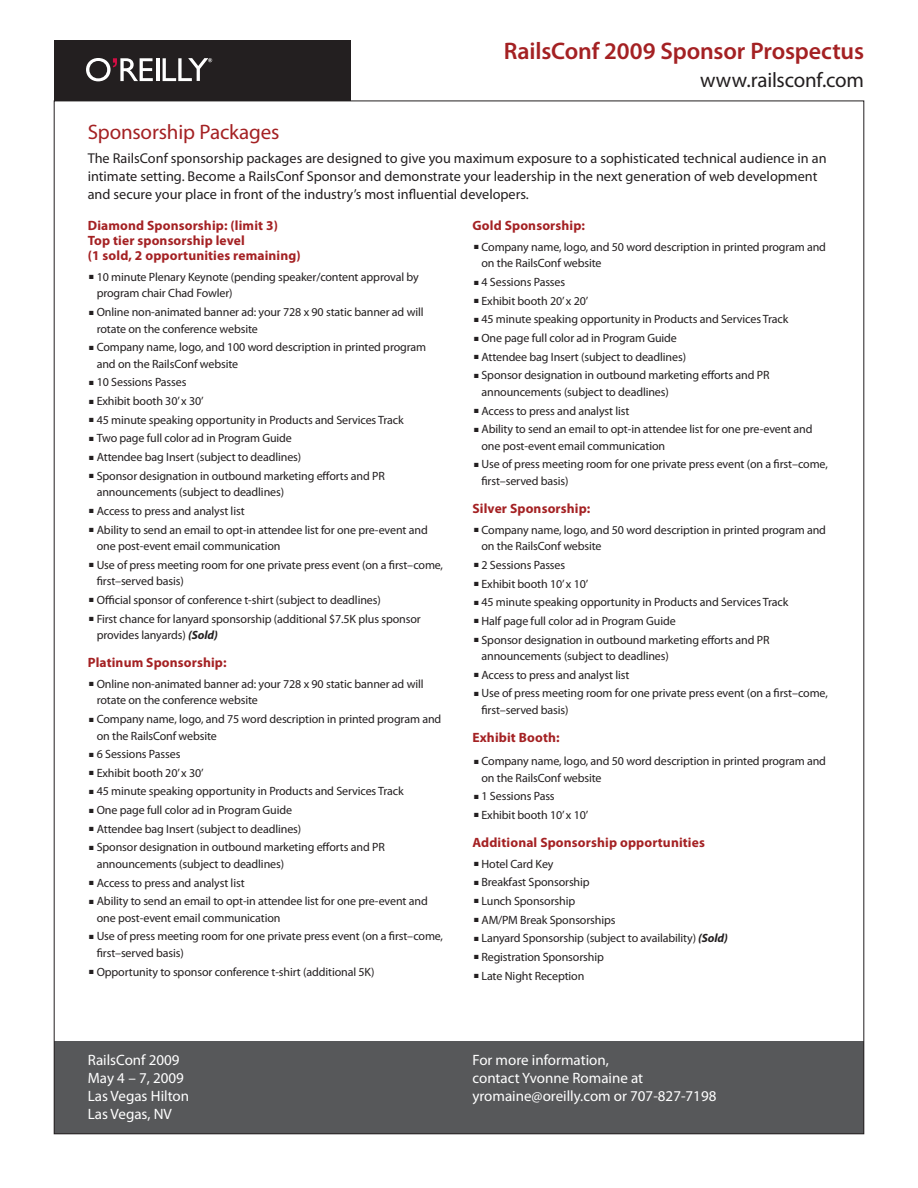
<style>
.page{position:relative;width:918px;height:1188px;background:#fff}
.page>*{position:absolute;margin:0;border:0;box-sizing:border-box;transform-origin:0 0}
.t1{font:600 24px "Myriad Pro";letter-spacing:-.005em;color:#a42123}
.theme{font:21px "Myriad Pro";letter-spacing:-.01em;color:#a42123}
.t2{font:21px "Myriad Pro";letter-spacing:-.01em;color:#231f20}
.t3{font:15px/18px "Myriad Pro";color:#fff}
.text1{font:14.25px/18px "Myriad Pro";color:#231f20}
.subhead1{font:700 13.5px/15px "Myriad Pro";letter-spacing:.01em;color:#a42123}
.text1__bullets{font:12px/16.5px "Myriad Pro";letter-spacing:-.01em;color:#231f20}
.s1{font-weight:700;font-style:italic}
</style>
<div class="page">
<div style="left:54px;top:1042px;width:810px;height:92px;background:#57585a"></div>
<div style="left:54px;top:40px;width:297px;height:61px;background:#231f20"></div>
<svg style="left:86px;top:58px;width:67px;height:23px"></svg>
<hr style="left:156px;top:58px;width:3px;height:23px;background:#fff">
<svg style="left:163px;top:58px;width:49px;height:23px"></svg>
<p class="t1" style="left:504px;top:37px;width:362px">RailsConf 2009 Sponsor Prospectus</p>
<p class="t2" style="left:700px;top:68px;width:165px">www.railsconf.com</p>
<p class="theme" style="left:88px;top:120px;width:193px">Sponsorship Packages</p>
<p class="text1" style="left:88px;top:150px;width:740px">The RailsConf sponsorship packages are designed to give you maximum exposure to a sophisticated technical audience in an intimate setting. Become a RailsConf Sponsor and demonstrate your leadership in the next generation of web development and secure your place in front of the industry’s most influential developers.</p>
<p class="subhead1" style="left:472px;top:218px;width:114px">Gold Sponsorship:</p>
<p class="text1__bullets" style="left:482px;top:239px;width:346px;text-indent:-8px">■ Company name, logo, and 50 word description in printed program and on the RailsConf website</p>
<p class="text1__bullets" style="left:474px;top:274px;width:93px">■ 4 Sessions Passes</p>
<p class="text1__bullets" style="left:474px;top:293px;width:116px">■ Exhibit booth 20’ x 20’</p>
<p class="text1__bullets" style="left:474px;top:311px;width:316px">■ 45 minute speaking opportunity in Products and Services Track</p>
<p class="text1__bullets" style="left:474px;top:330px;width:204px">■ One page full color ad in Program Guide</p>
<p class="text1__bullets" style="left:474px;top:349px;width:214px">■ Attendee bag Insert (subject to deadlines)</p>
<p class="text1__bullets" style="left:482px;top:367px;width:290px;text-indent:-8px">■ Sponsor designation in outbound marketing efforts and PR announcements (subject to deadlines)</p>
<p class="text1__bullets" style="left:474px;top:403px;width:157px">■ Access to press and analyst list</p>
<p class="text1__bullets" style="left:482px;top:421px;width:333px;text-indent:-8px">■ Ability to send an email to opt-in attendee list for one pre-event and one post-event email communication</p>
<p class="text1__bullets" style="left:482px;top:456px;width:348px;text-indent:-8px">■ Use of press meeting room for one private press event (on a first–come, first–served basis)</p>
<p class="subhead1" style="left:472px;top:501px;width:119px">Silver Sponsorship:</p>
<p class="text1__bullets" style="left:482px;top:522px;width:346px;text-indent:-8px">■ Company name, logo, and 50 word description in printed program and on the RailsConf website</p>
<p class="text1__bullets" style="left:474px;top:557px;width:93px">■ 2 Sessions Passes</p>
<p class="text1__bullets" style="left:474px;top:575px;width:116px">■ Exhibit booth 10’ x 10’</p>
<p class="text1__bullets" style="left:474px;top:594px;width:316px">■ 45 minute speaking opportunity in Products and Services Track</p>
<p class="text1__bullets" style="left:474px;top:613px;width:203px">■ Half page full color ad in Program Guide</p>
<p class="text1__bullets" style="left:482px;top:631px;width:290px;text-indent:-8px">■ Sponsor designation in outbound marketing efforts and PR announcements (subject to deadlines)</p>
<p class="text1__bullets" style="left:474px;top:667px;width:157px">■ Access to press and analyst list</p>
<p class="text1__bullets" style="left:482px;top:685px;width:348px;text-indent:-8px">■ Use of press meeting room for one private press event (on a first–come, first–served basis)</p>
<p class="subhead1" style="left:472px;top:730px;width:89px">Exhibit Booth:</p>
<p class="text1__bullets" style="left:482px;top:753px;width:346px;text-indent:-8px">■ Company name, logo, and 50 word description in printed program and on the RailsConf website</p>
<p class="text1__bullets" style="left:474px;top:788px;width:82px">■ 1 Sessions Pass</p>
<p class="text1__bullets" style="left:474px;top:807px;width:116px">■ Exhibit booth 10’ x 10’</p>
<p class="subhead1" style="left:472px;top:835px;width:234px">Additional Sponsorship opportunities</p>
<p class="text1__bullets" style="left:474px;top:856px;width:81px">■ Hotel Card Key</p>
<p class="text1__bullets" style="left:474px;top:874px;width:117px">■ Breakfast Sponsorship</p>
<p class="text1__bullets" style="left:474px;top:893px;width:103px">■ Lunch Sponsorship</p>
<p class="text1__bullets" style="left:474px;top:912px;width:143px">■ AM/PM Break Sponsorships</p>
<p class="text1__bullets" style="left:474px;top:930px;width:255px">■ Lanyard Sponsorship (subject to availability) <span class="s1">(Sold)</span></p>
<p class="text1__bullets" style="left:474px;top:949px;width:131px">■ Registration Sponsorship</p>
<p class="text1__bullets" style="left:474px;top:968px;width:112px">■ Late Night Reception</p>
<p class="subhead1" style="left:88px;top:218px;width:214px">Diamond Sponsorship: (limit 3)<br>Top tier sponsorship level<br>(1 sold, 2 opportunities remaining)</p>
<p class="text1__bullets" style="left:97px;top:269px;width:324px;text-indent:-8px">■ 10 minute Plenary Keynote (pending speaker/content approval by program chair Chad Fowler)</p>
<p class="text1__bullets" style="left:97px;top:304px;width:328px;text-indent:-8px">■ Online non-animated banner ad: your 728 x 90 static banner ad will rotate on the conference website</p>
<p class="text1__bullets" style="left:97px;top:339px;width:331px;text-indent:-8px">■ Company name, logo, and 100 word description in printed program and on the RailsConf website</p>
<p class="text1__bullets" style="left:89px;top:374px;width:99px">■ 10 Sessions Passes</p>
<p class="text1__bullets" style="left:89px;top:393px;width:116px">■ Exhibit booth 30’ x 30’</p>
<p class="text1__bullets" style="left:89px;top:412px;width:316px">■ 45 minute speaking opportunity in Products and Services Track</p>
<p class="text1__bullets" style="left:89px;top:430px;width:204px">■ Two page full color ad in Program Guide</p>
<p class="text1__bullets" style="left:89px;top:449px;width:214px">■ Attendee bag Insert (subject to deadlines)</p>
<p class="text1__bullets" style="left:97px;top:468px;width:290px;text-indent:-8px">■ Sponsor designation in outbound marketing efforts and PR announcements (subject to deadlines)</p>
<p class="text1__bullets" style="left:89px;top:503px;width:157px">■ Access to press and analyst list</p>
<p class="text1__bullets" style="left:97px;top:522px;width:333px;text-indent:-8px">■ Ability to send an email to opt-in attendee list for one pre-event and one post-event email communication</p>
<p class="text1__bullets" style="left:97px;top:557px;width:348px;text-indent:-8px">■ Use of press meeting room for one private press event (on a first–come, first–served basis)</p>
<p class="text1__bullets" style="left:89px;top:592px;width:293px">■ Official sponsor of conference t-shirt (subject to deadlines)</p>
<p class="text1__bullets" style="left:97px;top:611px;width:326px;text-indent:-8px">■ First chance for lanyard sponsorship (additional $7.5K plus sponsor provides lanyards) <span class="s1">(Sold)</span></p>
<p class="subhead1" style="left:88px;top:655px;width:140px">Platinum Sponsorship:</p>
<p class="text1__bullets" style="left:97px;top:676px;width:328px;text-indent:-8px">■ Online non-animated banner ad: your 728 x 90 static banner ad will rotate on the conference website</p>
<p class="text1__bullets" style="left:97px;top:711px;width:346px;text-indent:-8px">■ Company name, logo, and 75 word description in printed program and on the RailsConf website</p>
<p class="text1__bullets" style="left:89px;top:746px;width:93px">■ 6 Sessions Passes</p>
<p class="text1__bullets" style="left:89px;top:765px;width:116px">■ Exhibit booth 20’ x 30’</p>
<p class="text1__bullets" style="left:89px;top:783px;width:316px">■ 45 minute speaking opportunity in Products and Services Track</p>
<p class="text1__bullets" style="left:89px;top:802px;width:204px">■ One page full color ad in Program Guide</p>
<p class="text1__bullets" style="left:89px;top:821px;width:214px">■ Attendee bag Insert (subject to deadlines)</p>
<p class="text1__bullets" style="left:97px;top:839px;width:290px;text-indent:-8px">■ Sponsor designation in outbound marketing efforts and PR announcements (subject to deadlines)</p>
<p class="text1__bullets" style="left:89px;top:875px;width:157px">■ Access to press and analyst list</p>
<p class="text1__bullets" style="left:97px;top:893px;width:333px;text-indent:-8px">■ Ability to send an email to opt-in attendee list for one pre-event and one post-event email communication</p>
<p class="text1__bullets" style="left:97px;top:928px;width:348px;text-indent:-8px">■ Use of press meeting room for one private press event (on a first–come, first–served basis)</p>
<p class="text1__bullets" style="left:89px;top:964px;width:287px">■ Opportunity to sponsor conference t-shirt (additional 5K)</p>
<p class="t3" style="left:88px;top:1051px;width:93px">RailsConf 2009</p>
<p class="t3" style="left:88px;top:1069px;width:98px">May 4 – 7, 2009</p>
<p class="t3" style="left:88px;top:1087px;width:103px">Las Vegas Hilton</p>
<p class="t3" style="left:88px;top:1105px;width:86px">Las Vegas, NV</p>
<p class="t3" style="left:472px;top:1051px;width:138px">For more information,</p>
<p class="t3" style="left:472px;top:1069px;width:245px">contact Yvonne Romaine at yromaine@oreilly.com or 707-827-7198</p>
</div>
